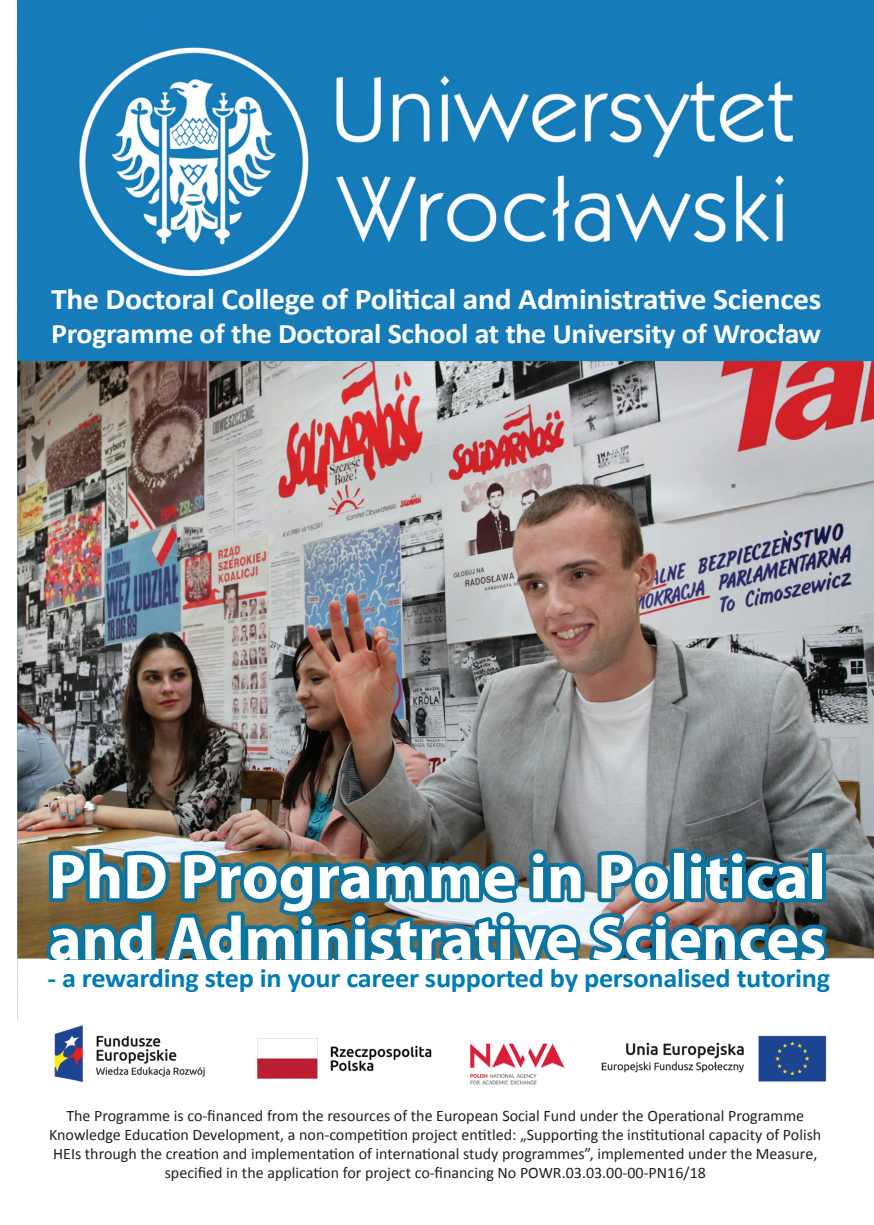
<style>
.page{position:relative;width:874px;height:1225px;background:#fff}
.page>*{position:absolute;margin:0;border:0;box-sizing:border-box;transform-origin:0 0}
.t1{font:700 63.8px "Myriad Pro";color:#fff}
.t2{font:700 62px "Myriad Pro";color:#fff}
.t3{font:700 30px "Calibri";letter-spacing:-.01em;color:#fff;scale:1.05 1}
.t4{font:700 28.4px "Calibri";letter-spacing:-.01em;color:#fff;scale:1.05 1}
.t5{font:700 27px "Calibri";letter-spacing:-.01em;color:#007cb7;scale:1.05 1}
.t6{font:16px/19.2px "Calibri";color:#231f20;text-align:center}
</style>
<div class="page">
<img style="left:54px;top:1026px;width:773px;height:59px">
<img style="left:17px;top:0;width:856px;height:1019px">
<img style="left:43px;top:844px;width:788px;height:115px">
<h3 class="t3" style="left:51px;top:280px;width:734px">The Doctoral College of Political and Administrative Sciences</h3>
<h3 class="t4" style="left:51px;top:316px;width:734px">Programme of the Doctoral School at the University of Wrocław</h3>
<h1 class="t1" style="left:49px;top:835px;width:778px">PhD Programme in Political</h1>
<h2 class="t2" style="left:49px;top:898px;width:778px">and Administrative Sciences</h2>
<h3 class="t5" style="left:47px;top:960px;width:746px">- a rewarding step in your career supported by personalised tutoring</h3>
<p class="t6" style="left:49px;top:1105px;width:773px">The Programme is co-financed from the resources of the European Social Fund under the Operational Programme Knowledge Education Development, a non-competition project entitled: „Supporting the institutional capacity of Polish HEIs through the creation and implementation of international study programmes”, implemented under the Measure, specified in the application for project co-financing No POWR.03.03.00-00-PN16/18</p>
</div>
